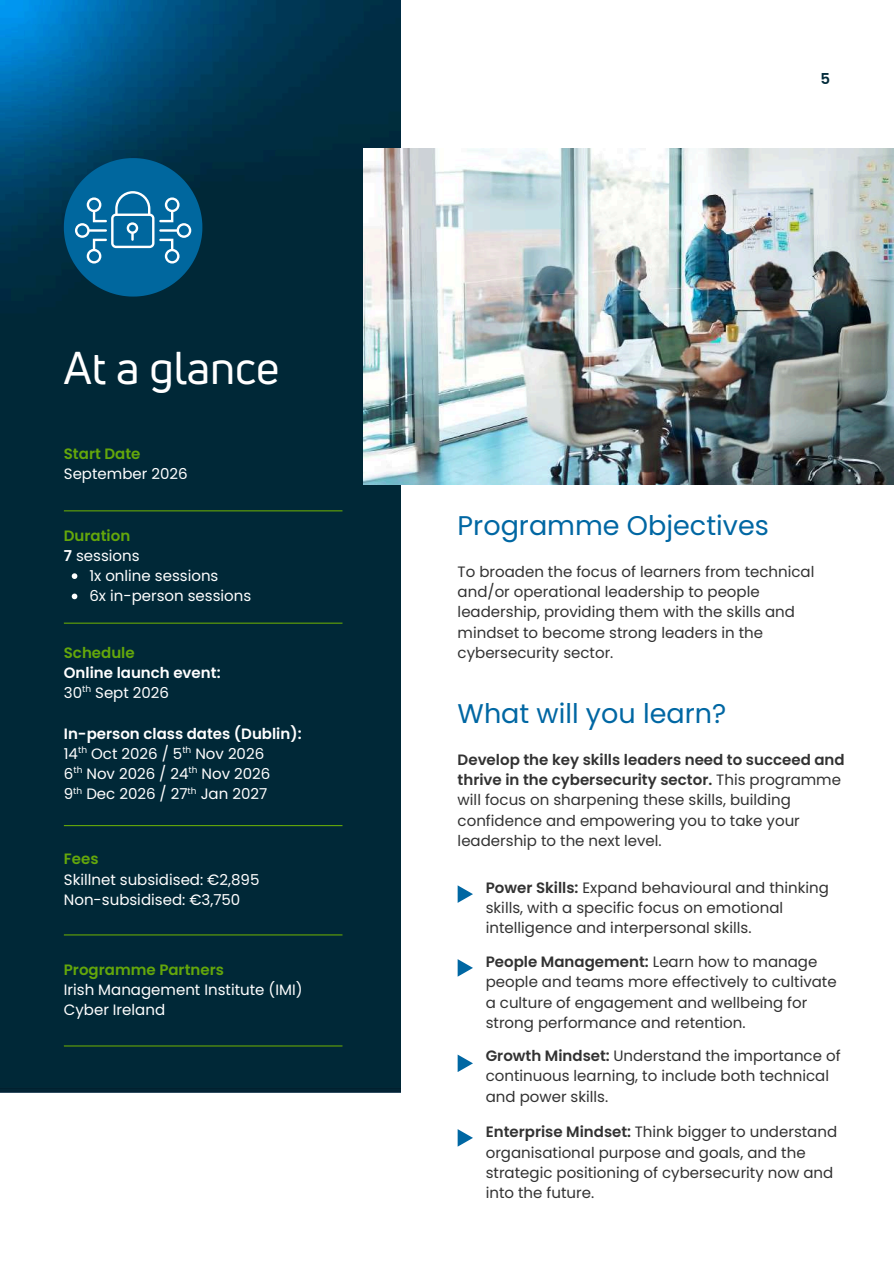
<style>
.page{position:relative;width:894px;height:1264px;background:#fff}
.page>*{position:absolute;margin:0;border:0;box-sizing:border-box;transform-origin:0 0}
.t1{font:45px "Uni Neue";color:#fff}
.t2{font:27px "Poppins";color:#0067a3}
.t3{font:15px/20.2px "Poppins";color:#323232}
.t4{font:15px/20.2px "Poppins";color:#fff}
.t5{font:600 15px "Poppins";color:#64a70b}
.t6{font:600 15px "Poppins";color:#fff}
.t7{font:600 15px "Poppins";color:#002a3a}
.t8{font:9px "Poppins";color:#fff}
.s1{font-weight:600}
</style>
<div class="page">
<img style="left:0;top:0;width:400px;height:1092px">
<img style="left:363px;top:149px;width:530px;height:335px">
<svg style="left:64px;top:158px;width:138px;height:138px;background:#126691"></svg>
<svg style="left:72px;top:573px;width:5px;height:6px"></svg>
<svg style="left:72px;top:593px;width:5px;height:6px"></svg>
<hr style="left:64px;top:510px;width:278px;height:1px;background:#64a70b">
<hr style="left:64px;top:622px;width:278px;height:1px;background:#64a70b">
<hr style="left:64px;top:825px;width:278px;height:1px;background:#64a70b">
<hr style="left:64px;top:934px;width:278px;height:1px;background:#64a70b">
<hr style="left:64px;top:1045px;width:278px;height:1px;background:#64a70b">
<svg style="left:457px;top:885px;width:16px;height:17px"></svg>
<svg style="left:457px;top:959px;width:16px;height:17px"></svg>
<svg style="left:457px;top:1054px;width:16px;height:18px"></svg>
<svg style="left:457px;top:1129px;width:16px;height:17px"></svg>
<h1 class="t1" style="left:64px;top:337px;width:217px">At a glance</h1>
<p class="t5" style="left:64px;top:443px;width:78px">Start Date</p>
<p class="t4" style="left:64px;top:464px;width:125px">September 2026</p>
<p class="t5" style="left:64px;top:525px;width:68px">Duration</p>
<p class="t4" style="left:64px;top:545px;width:77px"><span class="s1">7</span> sessions</p>
<p class="t4" style="left:89px;top:566px;width:130px">1x online sessions</p>
<p class="t4" style="left:89px;top:586px;width:163px">6x in-person sessions</p>
<p class="t5" style="left:64px;top:641px;width:72px">Schedule</p>
<p class="t6" style="left:64px;top:662px;width:158px">Online launch event:</p>
<p class="t4" style="left:64px;top:682px;width:107px">30 Sept 2026</p>
<p class="t8" style="left:82px;top:683px;width:11px">th</p>
<p class="t6" style="left:64px;top:722px;width:239px">In-person class dates (Dublin):</p>
<p class="t4" style="left:64px;top:743px;width:202px">14 Oct 2026 / 5 Nov 2026</p>
<p class="t8" style="left:78px;top:743px;width:11px">th</p>
<p class="t8" style="left:182px;top:743px;width:11px">th</p>
<p class="t4" style="left:64px;top:763px;width:208px">6 Nov 2026 / 24 Nov 2026</p>
<p class="t8" style="left:73px;top:764px;width:11px">th</p>
<p class="t8" style="left:188px;top:764px;width:11px">th</p>
<p class="t4" style="left:64px;top:784px;width:205px">9 Dec 2026 / 27 Jan 2027</p>
<p class="t8" style="left:73px;top:784px;width:11px">th</p>
<p class="t8" style="left:187px;top:784px;width:11px">th</p>
<p class="t5" style="left:64px;top:848px;width:36px">Fees</p>
<p class="t4" style="left:64px;top:869px;width:197px">Skillnet subsidised: €2,895<br>Non-subsidised: €3,750</p>
<p class="t5" style="left:64px;top:959px;width:161px">Programme Partners</p>
<p class="t4" style="left:64px;top:979px;width:240px">Irish Management Institute (IMI)<br>Cyber Ireland</p>
<p class="t7" style="left:820px;top:68px;width:11px">5</p>
<h2 class="t2" style="left:457px;top:507px;width:312px">Programme Objectives</h2>
<p class="t3" style="left:457px;top:561px;width:358px">To broaden the focus of learners from technical and/or operational leadership to people leadership, providing them with the skills and mindset to become strong leaders in the cybersecurity sector.</p>
<h2 class="t2" style="left:457px;top:694px;width:270px">What will you learn?</h2>
<p class="t3" style="left:457px;top:749px;width:388px"><span class="s1">Develop the key skills leaders need to succeed and thrive in the cybersecurity sector.</span> This programme will focus on sharpening these skills, building confidence and empowering you to take your leadership to the next level.</p>
<p class="t3" style="left:485px;top:877px;width:344px"><span class="s1">Power Skills:</span> Expand behavioural and thinking skills, with a specific focus on emotional intelligence and interpersonal skills.</p>
<p class="t3" style="left:485px;top:951px;width:352px"><span class="s1">People Management:</span> Learn how to manage people and teams more effectively to cultivate a culture of engagement and wellbeing for strong performance and retention.</p>
<p class="t3" style="left:485px;top:1045px;width:356px"><span class="s1">Growth Mindset:</span> Understand the importance of continuous learning, to include both technical and power skills.</p>
<p class="t3" style="left:485px;top:1121px;width:353px"><span class="s1">Enterprise Mindset:</span> Think bigger to understand organisational purpose and goals, and the strategic positioning of cybersecurity now and into the future.</p>
</div>
